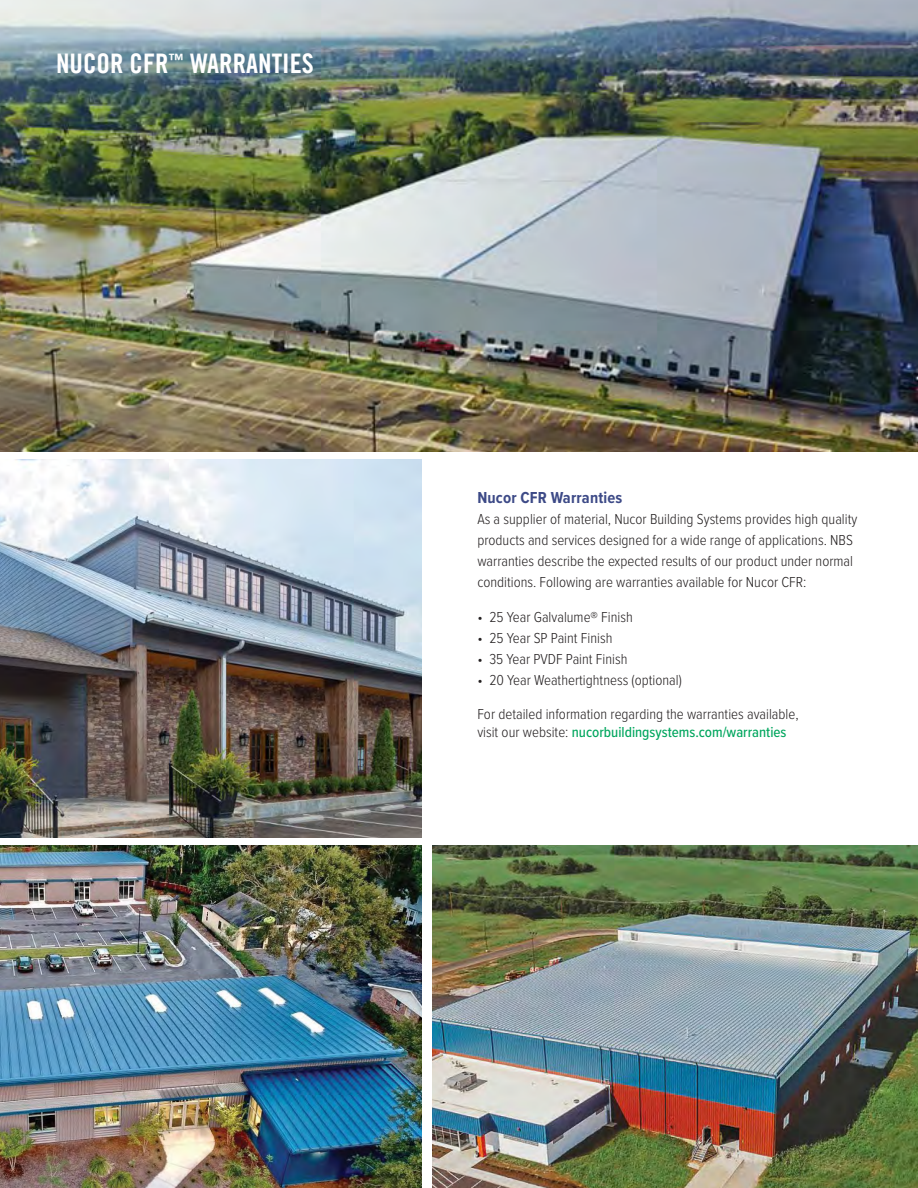
<style>
.page{position:relative;width:918px;height:1188px;background:#fff}
.page>*{position:absolute;margin:0;border:0;box-sizing:border-box;transform-origin:0 0}
.t1{font:27px "Trade Gothic LT Std Bd Cn 20";color:#fff}
.t2{font:700 16.5px "Proxima Nova Cond";letter-spacing:.01em;color:#3d4a87}
.t3{font:300 15px/21px "Proxima Nova Cond";color:#231f20}
.s1{font-weight:500;color:#00a65e}
</style>
<div class="page">
<img style="left:0;top:0;width:918px;height:451px">
<img style="left:0;top:459px;width:422px;height:378px">
<img style="left:432px;top:846px;width:486px;height:342px">
<img style="left:0;top:846px;width:422px;height:342px">
<h1 class="t1" style="left:56px;top:47px;width:259px">NUCOR CFR<sup>™</sup> WARRANTIES</h1>
<p class="t2" style="left:477px;top:486px;width:146px">Nucor CFR Warranties</p>
<p class="t3" style="left:477px;top:508px;width:381px">As a supplier of material, Nucor Building Systems provides high quality products and services designed for a wide range of applications. NBS warranties describe the expected results of our product under normal conditions. Following are warranties available for Nucor CFR:</p>
<p class="t3" style="left:477px;top:605px;width:157px">• 25 Year Galvalume® Finish</p>
<p class="t3" style="left:477px;top:626px;width:137px">• 25 Year SP Paint Finish</p>
<p class="t3" style="left:477px;top:647px;width:152px">• 35 Year PVDF Paint Finish</p>
<p class="t3" style="left:477px;top:668px;width:206px">• 20 Year Weathertightness (optional)</p>
<p class="t3" style="left:477px;top:704px;width:323px;line-height:18px">For detailed information regarding the warranties available, visit our website: <span class="s1">nucorbuildingsystems.com/warranties</span></p>
</div>
